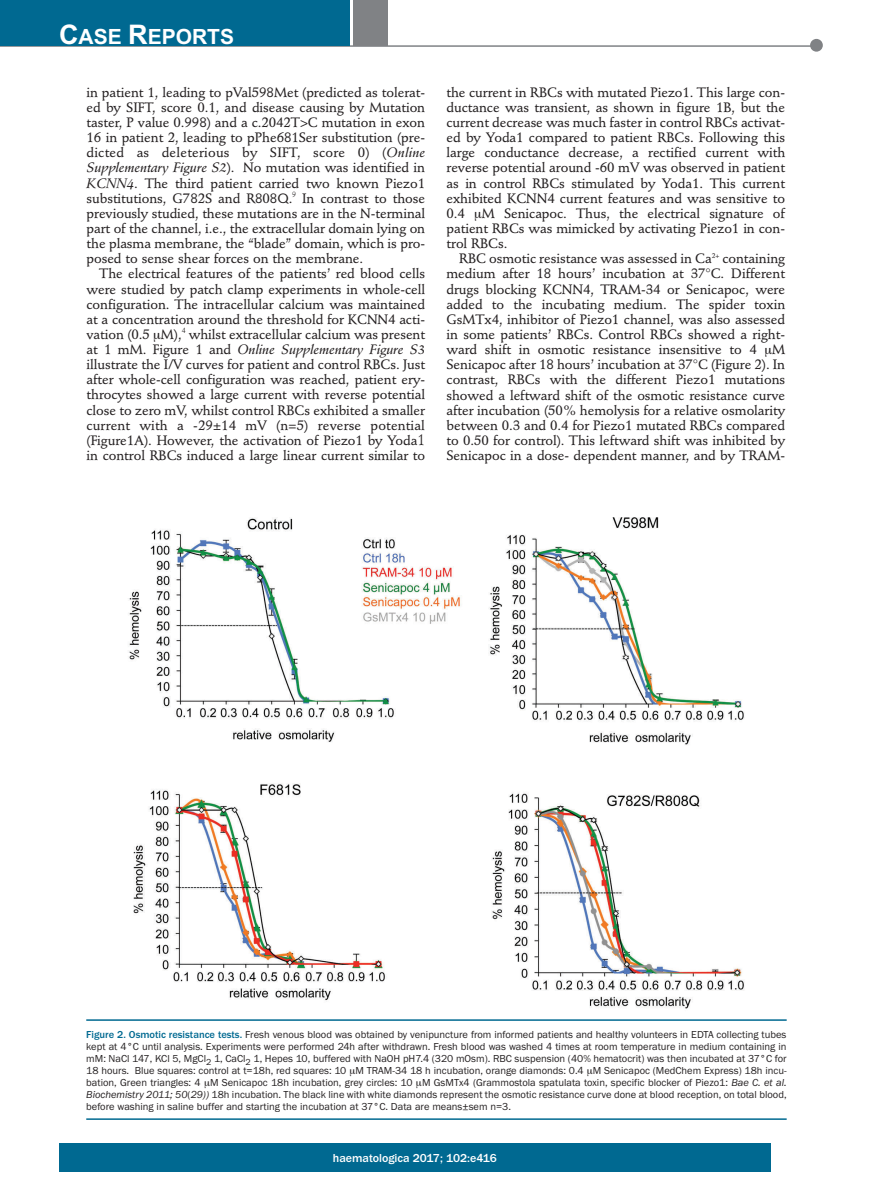
<style>
.page{position:relative;width:893px;height:1191px;background:#fff}
.page>*{position:absolute;margin:0;border:0;box-sizing:border-box;transform-origin:0 0}
.t1{font:700 21px "Arial";color:#fff}
.t2{font:500 13.5px/15.1px "Stempel Schneidler";letter-spacing:-.005em;color:#231f20;text-align:justify}
.t3{font:italic 13.5px "Stempel Schneidler Med";letter-spacing:-.005em;color:#231f20}
.t4{font:500 12px "Franklin Gothic";color:#fff}
.t5{font:10.5px/12px "Franklin Gothic";color:#231f20;text-align:justify}
.s1{font-size:27px}
.s2{font-family:"Stempel Schneidler Med";font-weight:400;font-style:italic}
.s3{font-family:"Stempel Schneidler";font-weight:500;font-style:normal}
.s4{font-weight:400;font-size:15px}
.s5{font-weight:500;color:#006991}
.s6{font-style:italic}
</style>
<div class="page">
<div style="left:59px;top:1143px;width:712px;height:28px;background:#006991"></div>
<hr style="left:0;top:45px;width:820px;height:2px;background:#808285">
<div style="left:810px;top:39px;width:13px;height:13px;background:#808285;border-radius:50%"></div>
<div style="left:354px;top:0;width:34px;height:45px;background:#808285"></div>
<div style="left:0;top:0;width:350px;height:45px;background:#006991"></div>
<img style="left:129px;top:517px;width:616px;height:492px">
<hr style="left:86px;top:1019px;width:701px;height:1px;background:#006991">
<hr style="left:86px;top:1118px;width:701px;height:1px;background:#006991">
<h1 class="t1" style="left:59px;top:25px;width:176px"><span class="s1">C</span>ASE <span class="s1">R</span>EPORTS</h1>
<p class="t2" style="left:87px;top:86px;width:340px">in patient 1, leading to pVal598Met (predicted as tolerat&shy;ed by SIFT, score 0.1, and disease causing by Mutation taster, P value 0.998) and a c.2042T&gt;C mutation in exon 16 in patient 2, leading to pPhe681Ser substitution (pre&shy;dicted as deleterious by SIFT, score 0) (<span class="s2">Online Supplementary Figure S2</span>). No mutation was identified in <span class="s2">KCNN4</span>. The third patient carried two known Piezo1 substitutions, G782S and R808Q.<sup>9</sup> In contrast to those previously studied, these mutations are in the N-terminal part of the channel, i.e., the extracellular domain lying on the plasma membrane, the “blade” domain, which is pro&shy;posed to sense shear forces on the membrane.</p>
<p class="t2" style="left:87px;top:267px;width:340px;text-indent:13px">The electrical features of the patients’ red blood cells were studied by patch clamp experiments in whole-cell configuration. The intracellular calcium was maintained at a concentration around the threshold for KCNN4 acti&shy;vation (0.5 M),<sup>4</sup> whilst extracellular calcium was present</p>
<p class="t3" style="left:87px;top:344px;width:340px"><span class="s3">at 1 mM. Figure 1 and</span> Online Supplementary Figure S3</p>
<p class="t2" style="left:87px;top:358px;width:340px">illustrate the I/V curves for patient and control RBCs. Just after whole-cell configuration was reached, patient ery&shy;throcytes showed a large current with reverse potential close to zero mV, whilst control RBCs exhibited a smaller current with a -29±14 mV (n=5) reverse potential (Figure1A). However, the activation of Piezo1 by Yoda<span class="s4">1 </span>in control RBCs induced a large linear current similar to</p>
<p class="t2" style="left:446px;top:86px;width:340px">the current in RBCs with mutated Piezo1. This large con&shy;ductance was transient, as shown in figure 1B, but the current decrease was much faster in control RBCs activat&shy;ed by Yoda1 compared to patient RBCs. Following this large conductance decrease, a rectified current with reverse potential around -60 mV was observed in patient as in control RBCs stimulated by Yoda1. This current exhibited KCNN4 current features and was sensitive to 0.4 M Senicapoc. Thus, the electrical signature of patient RBCs was mimicked by activating Piezo1 in con&shy;trol RBCs.</p>
<p class="t2" style="left:446px;top:252px;width:340px;text-indent:13px">RBC osmotic resistance was assessed in Ca<sup>2+</sup> containing medium after 18 hours’ incubation at 37°C. Different drugs blocking KCNN4, TRAM-34 or Senicapoc, were added to the incubating medium. The spider toxin GsMTx4, inhibitor of Piezo1 channel, was also assessed in some patients’ RBCs. Control RBCs showed a right&shy;ward shift in osmotic resistance insensitive to 4 M Senicapoc after 18 hours’ incubation at 37°C (Figure 2). In contrast, RBCs with the different Piezo1 mutations showed a leftward shift of the osmotic resistance curve after incubation (50% hemolysis for a relative osmolarity between 0.3 and 0.4 for Piezo1 mutated RBCs compared to 0.50 for control). This leftward shift was inhibited by Senicapoc in a dose- dependent manner, and by TRAM-</p>
<p class="t5" style="left:86px;top:1028px;width:702px"><span class="s5">Figure 2. Osmotic resistance tests.</span> Fresh venous blood was obtained by venipuncture from informed patients and healthy volunteers in EDTA collecting tubes kept at 4°C until analysis. Experiments were performed 24h after withdrawn. Fresh blood was washed 4 times at room temperature in medium containing in mM: NaCl 147, KCl 5, MgCl<sub>2</sub> 1, CaCl<sub>2</sub> 1, Hepes 10, buffered with NaOH pH7.4 (320 mOsm). RBC suspension (40% hematocrit) was then incubated at 37°C for 18 hours. Blue squares: control at t=18h, red squares: 10 M TRAM-34 18 h incubation, orange diamonds: 0.4 M Senicapoc (MedChem Express) 18h incu&shy;bation, Green triangles: 4 M Senicapoc 18h incubation, grey circles: 10 M GsMTx4 (Grammostola spatulata toxin, specific blocker of Piezo1: <span class="s6">Bae C. et al.<br>Biochemistry 2011; 50</span>(<span class="s6">29))</span> 18h incubation. The black line with white diamonds represent the osmotic resistance curve done at blood reception, on total blood, before washing in saline buffer and starting the incubation at 37°C. Data are means±sem n=3.</p>
<p class="t4" style="left:333px;top:1150px;width:165px">haematologica 2017; 102:e416</p>
</div>
